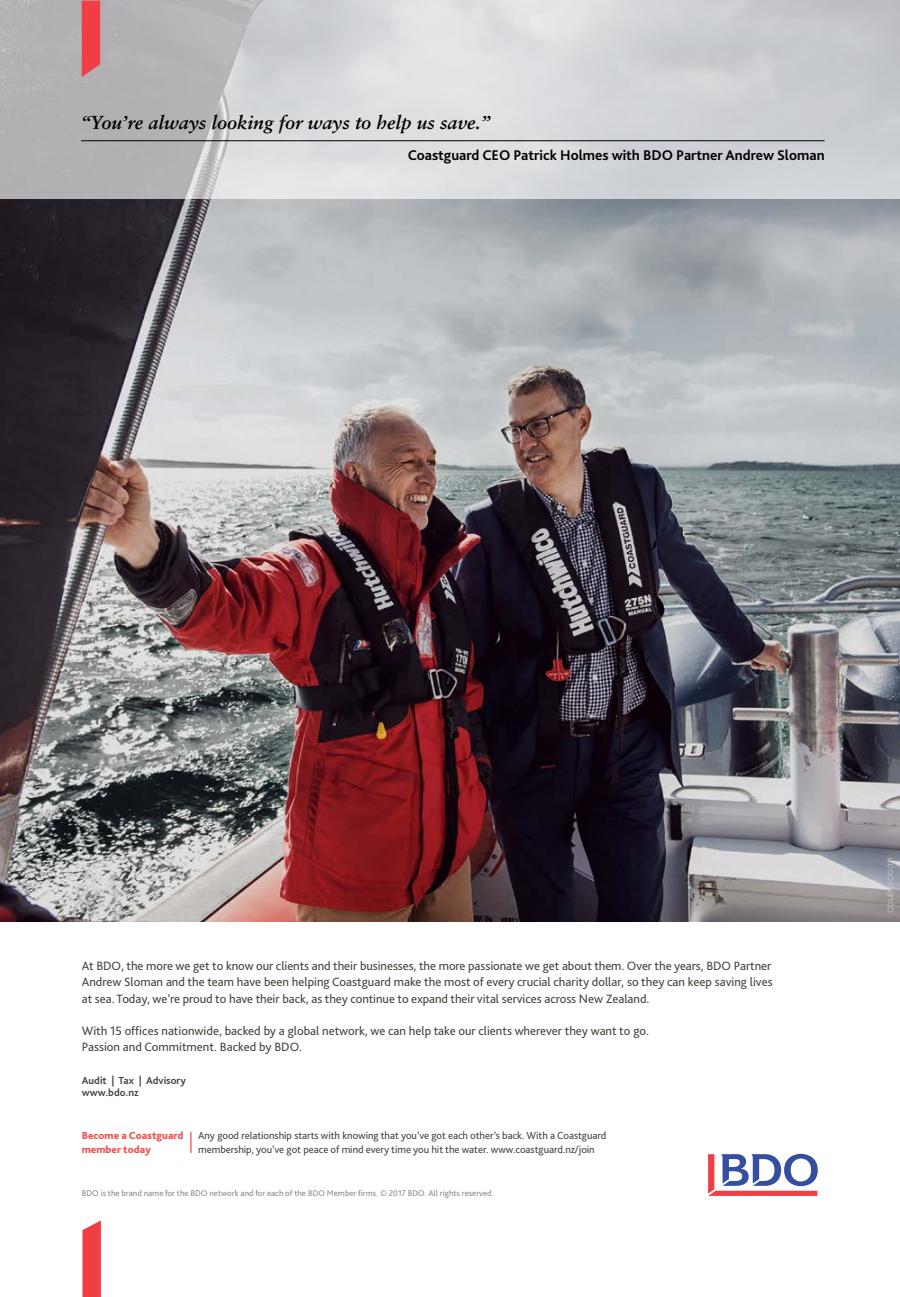
<style>
.page{position:relative;width:900px;height:1297px;background:#fff}
.page>*{position:absolute;margin:0;border:0;box-sizing:border-box;transform-origin:0 0}
.t1{font:italic 700 18.88px "Sabon";color:#000}
.t2{font:700 14.75px "Bliss Pro";color:#000}
.t3{font:12.62px/16.5px "Bliss Pro";color:#4a433d;text-align:justify}
.t4{font:700 10.75px/12.9px "Bliss Pro";color:#4a433d}
.t5{font:800 10.75px/13.5px "Bliss Pro";color:#f25150}
.t6{font:10.62px/13.9px "Bliss Pro";letter-spacing:-.005em;color:#4a433d}
.t7{font:8.62px "Bliss Pro";color:#8c8986}
.t8{font:7.5px "Gotham";color:#cecdcd}
</style>
<div class="page">
<img style="left:0;top:199px;width:900px;height:723px">
<svg style="left:0;top:0;width:900px;height:199px;background:#cccdcf"></svg>
<hr style="left:81px;top:140px;width:744px;height:1px;background:#000">
<svg style="left:82px;top:1px;width:18px;height:76px"></svg>
<svg style="left:82px;top:1220px;width:19px;height:77px"></svg>
<svg style="left:708px;top:1154px;width:110px;height:42px"></svg>
<hr style="left:190px;top:1132px;width:2px;height:21px;background:#f25150">
<h1 class="t1" style="left:81px;top:111px;width:411px">“You’re always looking for ways to help us save.”</h1>
<p class="t2" style="left:408px;top:146px;width:418px">Coastguard CEO Patrick Holmes with BDO Partner Andrew Sloman</p>
<p class="t3" style="left:82px;top:957px;width:692px">At BDO, the more we get to know our clients and their businesses, the more passionate we get about them. Over the years, BDO Partner Andrew Sloman and the team have been helping Coastguard make the most of every crucial charity dollar, so they can keep saving lives at sea. Today, we’re proud to have their back, as they continue to expand their vital services across New Zealand.</p>
<p class="t3" style="left:82px;top:1022px;width:569px">With 15 offices nationwide, backed by a global network, we can help take our clients wherever they want to go.<br>Passion and Commitment. Backed by BDO.</p>
<p class="t4" style="left:82px;top:1073px;width:106px">Audit | Tax | Advisory www.bdo.nz</p>
<p class="t5" style="left:82px;top:1129px;width:103px">Become a Coastguard member today</p>
<p class="t6" style="left:198px;top:1128px;width:410px">Any good relationship starts with knowing that you’ve got each other’s back. With a Coastguard membership, you’ve got peace of mind every time you hit the water. www.coastguard.nz/join</p>
<p class="t7" style="left:82px;top:1188px;width:413px">BDO is the brand name for the BDO network and for each of the BDO Member firms. © 2017 BDO. All rights reserved.</p>
<p class="t8" style="left:886px;top:913px;width:58px;rotate:-90deg">COLENSO0021</p>
</div>
